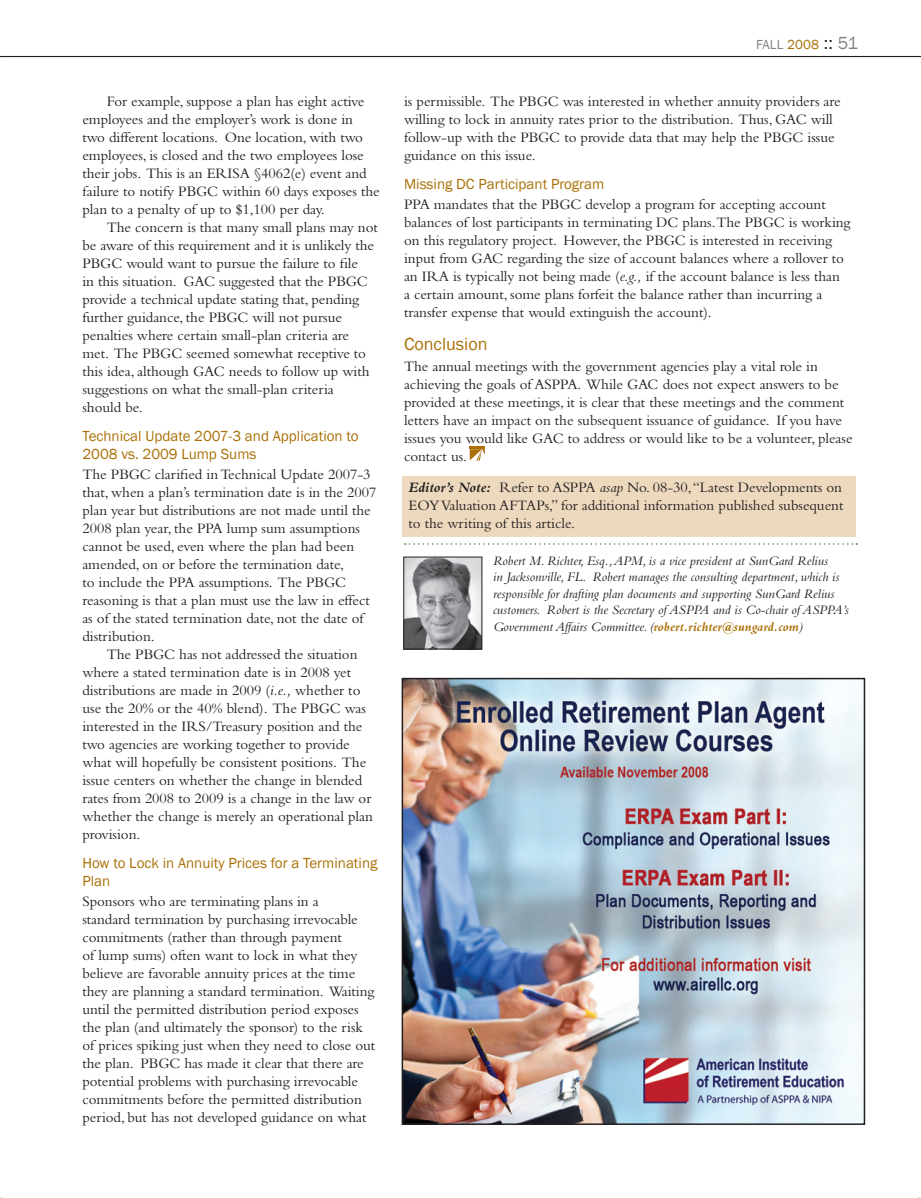
<style>
.page{position:relative;width:921px;height:1198px;background:#fff}
.page>*{position:absolute;margin:0;border:0;box-sizing:border-box;transform-origin:0 0}
.t1{font:18px "Franklin Gothic";color:#aa7007}
.t2{font:15px/18px "Bembo";letter-spacing:-.005em;color:#231f20}
.t3{font:15px/18px "Franklin Gothic";color:#aa7007}
.t4{font:italic 13.5px/16.5px "Bembo";color:#231f20}
.t5{font:13.5px "Franklin Gothic";letter-spacing:.01em;color:#808285}
.s1{font-style:italic}
.s2{color:#aa7007}
.s3{font-size:18px;color:#231f20}
.s4{font-size:18px}
.s5{font-weight:700;font-style:italic}
.s6{font-weight:700;color:#aa7007}
</style>
<div class="page">
<hr style="left:1px;top:56px;width:920px;height:1px;background:#231f20">
<div style="left:403px;top:476px;width:453px;height:61px;background:#eddabe"></div>
<svg style="left:405px;top:543px;width:452px;height:2px"></svg>
<svg style="left:470px;top:447px;width:15px;height:14px"></svg>
<img style="left:404px;top:681px;width:458px;height:441px">
<div style="left:401px;top:678px;width:464px;height:447px;border:2px solid #231f20"></div>
<img style="left:405px;top:559px;width:75px;height:88px">
<div style="left:403px;top:557px;width:79px;height:92px;border:1px solid #231f20"></div>
<p class="t2" style="left:82px;top:92px;width:299px;text-indent:24px">For example, suppose a plan has eight active employees and the employer’s work is done in<br>two different locations. One location, with two employees, is closed and the two employees lose their jobs. This is an ERISA §4062(e) event and failure to notify PBGC within 60 days exposes the plan to a penalty of up to $1,100 per day.</p>
<p class="t2" style="left:82px;top:218px;width:297px;text-indent:24px">The concern is that many small plans may not be aware of this requirement and it is unlikely the PBGC would want to pursue the failure to file<br>in this situation. GAC suggested that the PBGC provide a technical update stating that, pending further guidance, the PBGC will not pursue penalties where certain small-plan criteria are met. The PBGC seemed somewhat receptive to this idea, although GAC needs to follow up with suggestions on what the small-plan criteria<br>should be.</p>
<p class="t3" style="left:82px;top:427px;width:278px">Technical Update 2007-3 and Application to<br>2008 vs. 2009 Lump Sums</p>
<p class="t2" style="left:82px;top:465px;width:295px">The PBGC clarified in Technical Update 2007-3 that, when a plan’s termination date is in the 2007 plan year but distributions are not made until the 2008 plan year, the PPA lump sum assumptions cannot be used, even where the plan had been amended, on or before the termination date,<br>to include the PPA assumptions. The PBGC reasoning is that a plan must use the law in effect as of the stated termination date, not the date of distribution.</p>
<p class="t2" style="left:82px;top:645px;width:292px;text-indent:24px">The PBGC has not addressed the situation where a stated termination date is in 2008 yet distributions are made in 2009 (<span class="s1">i.e.,</span> whether to use the 20% or the 40% blend). The PBGC was interested in the IRS/Treasury position and the two agencies are working together to provide what will hopefully be consistent positions. The issue centers on whether the change in blended rates from 2008 to 2009 is a change in the law or whether the change is merely an operational plan provision.</p>
<p class="t3" style="left:82px;top:854px;width:296px">How to Lock in Annuity Prices for a Terminating<br>Plan</p>
<p class="t2" style="left:82px;top:892px;width:294px">Sponsors who are terminating plans in a<br>standard termination by purchasing irrevocable commitments (rather than through payment<br>of lump sums) often want to lock in what they believe are favorable annuity prices at the time they are planning a standard termination. Waiting until the permitted distribution period exposes the plan (and ultimately the sponsor) to the risk of prices spiking just when they need to close out the plan. PBGC has made it clear that there are potential problems with purchasing irrevocable commitments before the permitted distribution period, but has not developed guidance on what</p>
<p class="t5" style="left:756px;top:36px;width:103px">FALL <span class="s2">2008</span> <span class="s3">::</span> <span class="s4">51</span></p>
<p class="t2" style="left:404px;top:92px;width:438px">is permissible. The PBGC was interested in whether annuity providers are willing to lock in annuity rates prior to the distribution. Thus, GAC will follow-up with the PBGC to provide data that may help the PBGC issue guidance on this issue.</p>
<p class="t3" style="left:404px;top:175px;width:202px">Missing DC Participant Program</p>
<p class="t2" style="left:404px;top:195px;width:448px">PPA mandates that the PBGC develop a program for accepting account balances of lost participants in terminating DC plans.The PBGC is working on this regulatory project. However, the PBGC is interested in receiving input from GAC regarding the size of account balances where a rollover to an IRA is typically not being made (<span class="s1">e.g.,</span> if the account balance is less than<br>a certain amount, some plans forfeit the balance rather than incurring a transfer expense that would extinguish the account).</p>
<p class="t1" style="left:404px;top:333px;width:85px">Conclusion</p>
<p class="t2" style="left:404px;top:357px;width:450px">The annual meetings with the government agencies play a vital role in achieving the goals of ASPPA. While GAC does not expect answers to be provided at these meetings, it is clear that these meetings and the comment letters have an impact on the subsequent issuance of guidance. If you have issues you would like GAC to address or would like to be a volunteer, please contact us.</p>
<p class="t2" style="left:408px;top:478px;width:436px;text-align:justify"><span class="s5">Editor’s Note:</span> Refer to ASPPA <span class="s1">asap</span> No. 08-30, “Latest Developments on EOY Valuation AFTAPs,” for additional information published subsequent to the writing of this article.</p>
<p class="t4" style="left:493px;top:552px;width:357px">Robert M. Richter, Esq., APM, is a vice president at SunGard Relius<br>in Jacksonville, FL. Robert manages the consulting department, which is responsible for drafting plan documents and supporting SunGard Relius customers. Robert is the Secretary of ASPPA and is Co-chair of ASPPA’s Government Affairs Committee. (<span class="s6">robert.richter@sungard.com</span>)</p>
</div>
